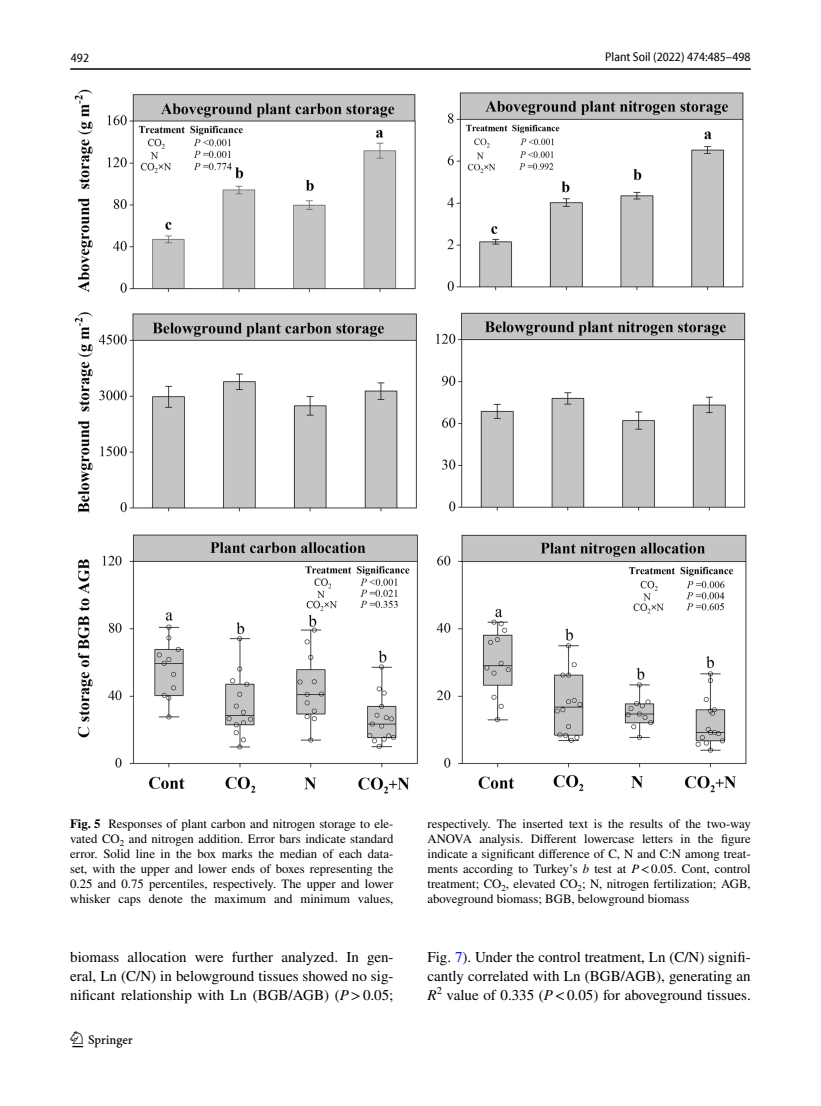
<style>
.page{position:relative;width:821px;height:1106px;background:#fff}
.page>*{position:absolute;margin:0;border:0;box-sizing:border-box;transform-origin:0 0}
.t1{font:22.5px "Springnew Regular 2";color:#000}
.t2{font:15px/18.8px "STIX";color:#000;text-align:justify}
.t3{font:12.75px/15px "STIX";color:#000;text-align:justify}
.t4{font:semi-condensed 12.75px "Myriad Pro Unic";color:#000}
.t5{font:12.75px "Myriad Pro Unic Semi Condensed 2";color:#000}
.s1{font-weight:700}
.s2{font-style:italic}
.s3{color:#00f}
</style>
<div class="page">
<hr style="left:70px;top:68px;width:680px;height:2px;background:#000">
<img style="left:74px;top:89px;width:672px;height:704px">
<p class="t5" style="left:71px;top:53px;width:20px">492</p>
<p class="t4" style="left:605px;top:52px;width:147px">Plant Soil (2022) 474:485–498</p>
<p class="t3" style="left:70px;top:817px;width:325px"><span class="s1">Fig. 5</span> Responses of plant carbon and nitrogen storage to ele&shy;vated CO<sub>2</sub> and nitrogen addition. Error bars indicate standard error. Solid line in the box marks the median of each data&shy;set, with the upper and lower ends of boxes representing the 0.25 and 0.75 percentiles, respectively. The upper and lower whisker caps denote the maximum and minimum values,</p>
<p class="t3" style="left:427px;top:817px;width:325px">respectively. The inserted text is the results of the two-way ANOVA analysis. Different lowercase letters in the figure indicate a significant difference of C, N and C:N among treat&shy;ments according to Turkey’s <span class="s2">b</span> test at <span class="s2">P</span>&lt;0.05. Cont, control treatment; CO<sub>2</sub>, elevated CO<sub>2</sub>; N, nitrogen fertilization; AGB, aboveground biomass; BGB, belowground biomass</p>
<p class="t2" style="left:70px;top:948px;width:325px">biomass allocation were further analyzed. In gen&shy;eral, Ln (C/N) in belowground tissues showed no sig&shy;nificant relationship with Ln (BGB/AGB) (<span class="s2">P</span>&gt;0.05;</p>
<p class="t2" style="left:427px;top:948px;width:325px">Fig. <span class="s3">7</span>). Under the control treatment, Ln (C/N) signifi&shy;cantly correlated with Ln (BGB/AGB), generating an <span class="s2">R</span><sup>2</sup> value of 0.335 (<span class="s2">P</span>&lt;0.05) for aboveground tissues.</p>
<h1 class="t1" style="left:72px;top:1031px;width:62px">1 3</h1>
</div>
